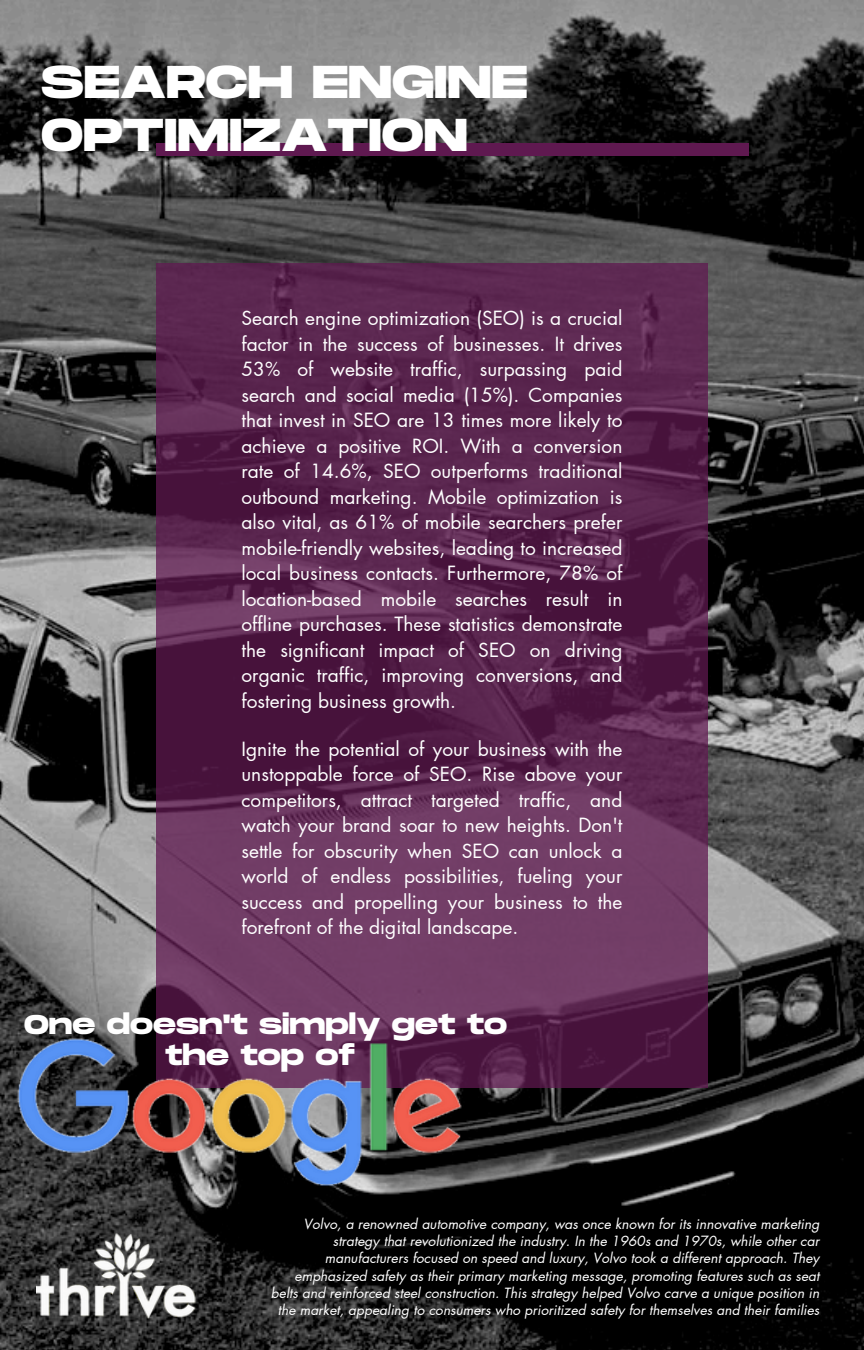
<style>
.page{position:relative;width:864px;height:1350px;background:#fff}
.page>*{position:absolute;margin:0;border:0;box-sizing:border-box;transform-origin:0 0}
.t1{font:700 45.9px/52.2px "Monument Extended";color:#fff}
.t2{font:700 27px/30.6px "Monument Extended";color:#fff;text-align:center}
.t3{font:19.12px/25.4px "Futura LT Pro";color:#fff;text-align:justify}
.t4{font:italic 13.72px/17.1px "Futura LT Pro";color:#fff;text-align:right}
</style>
<div class="page">
<img style="left:0;top:0;width:864px;height:1350px">
<div style="left:156px;top:143px;width:593px;height:12px;background:#5f1950"></div>
<img style="left:36px;top:1232px;width:162px;height:88px">
<svg style="left:156px;top:263px;width:552px;height:825px"></svg>
<img style="left:0;top:1019px;width:551px;height:170px">
<h3 class="t1" style="left:41px;top:58px;width:488px">SEARCH ENGINE<br>OPTIMIZATION</h3>
<h3 class="t3" style="left:242px;top:307px;width:382px">Search engine optimization (SEO) is a crucial factor in the success of businesses. It drives 53% of website traffic, surpassing paid search and social media (15%). Companies that invest in SEO are 13 times more likely to achieve a positive ROI. With a conversion rate of 14.6%, SEO outperforms traditional outbound marketing. Mobile optimization is also vital, as 61% of mobile searchers prefer mobile-friendly websites, leading to increased local business contacts. Furthermore, 78% of location-based mobile searches result in offline purchases. These statistics demonstrate the significant impact of SEO on driving organic traffic, improving conversions, and fostering business growth.</h3>
<p class="t3" style="left:242px;top:737px;width:382px">Ignite the potential of your business with the unstoppable force of SEO. Rise above your competitors, attract targeted traffic, and watch your brand soar to new heights. Don't settle for obscurity when SEO can unlock a world of endless possibilities, fueling your success and propelling your business to the forefront of the digital landscape.</p>
<h2 class="t2" style="left:24px;top:1011px;width:485px">One doesn't simply get to the top of</h2>
<p class="t4" style="left:271px;top:1216px;width:550px">Volvo, a renowned automotive company, was once known for its innovative marketing strategy that revolutionized the industry. In the 1960s and 1970s, while other car manufacturers focused on speed and luxury, Volvo took a different approach. They emphasized safety as their primary marketing message, promoting features such as seat belts and reinforced steel construction. This strategy helped Volvo carve a unique position in the market, appealing to consumers who prioritized safety for themselves and their families</p>
</div>
